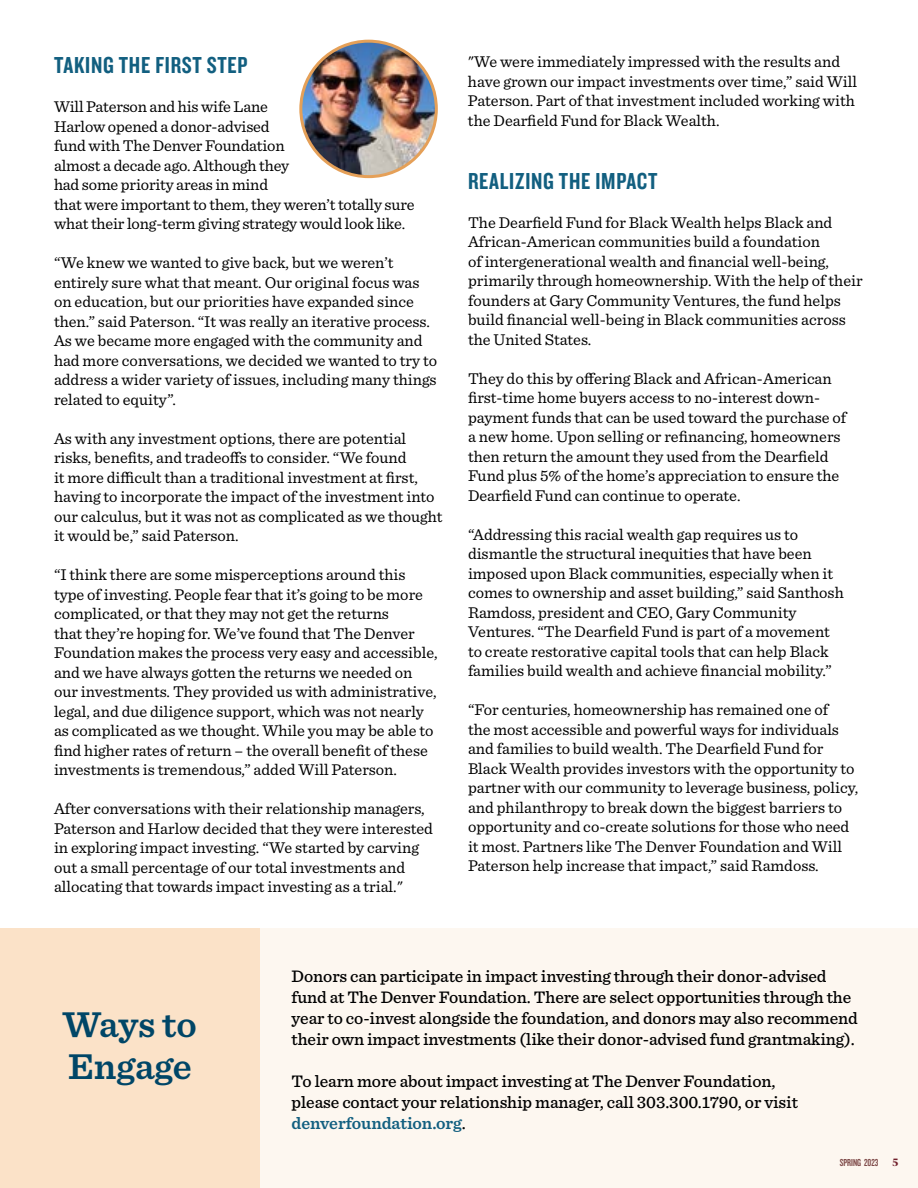
<style>
.page{position:relative;width:918px;height:1188px;background:#fff}
.page>*{position:absolute;margin:0;border:0;box-sizing:border-box;transform-origin:0 0}
.t1{font:600 37.5px/42px "Sentinel";color:#004667}
.t2{font:24px "Knockout 49 Liteweight";letter-spacing:.03em;color:#125f80}
.t3{font:500 17.4px/21px "Sentinel";letter-spacing:-.005em;color:#000}
.t4{font:16.35px/19.5px "Sentinel";color:#000}
.t5{font:10.5px "Knockout 48 Featherweight";color:#7d4847}
.t6{font:700 expanded 10.5px "Blacker Pro Dis";color:#711f2b}
.s1{font-weight:600;color:#125f80}
</style>
<div class="page">
<div style="left:0;top:928px;width:918px;height:260px;background:#fdf7f0"></div>
<img style="left:301px;top:42px;width:135px;height:135px">
<div style="left:299px;top:40px;width:139px;height:138px;border:3px solid #e5a058;border-radius:50%"></div>
<div style="left:0;top:928px;width:260px;height:260px;background:#fbe2c8"></div>
<h2 class="t2" style="left:54px;top:50px;width:195px">TAKING THE FIRST STEP</h2>
<p class="t4" style="left:54px;top:96px;width:362px">Will Paterson and his wife Lane<br>Harlow opened a donor-advised<br>fund with The Denver Foundation<br>almost a decade ago. Although they<br>had some priority areas in mind<br>that were important to them, they weren’t totally sure what their long-term giving strategy would look like.</p>
<p class="t4" style="left:54px;top:252px;width:385px">“We knew we wanted to give back, but we weren’t entirely sure what that meant. Our original focus was on education, but our priorities have expanded since then.” said Paterson. “It was really an iterative process.<br>As we became more engaged with the community and had more conversations, we decided we wanted to try to address a wider variety of issues, including many things related to equity”.</p>
<p class="t4" style="left:54px;top:428px;width:390px">As with any investment options, there are potential risks, benefits, and tradeoffs to consider. “We found<br>it more difficult than a traditional investment at first, having to incorporate the impact of the investment into our calculus, but it was not as complicated as we thought it would be,” said Paterson.</p>
<p class="t4" style="left:54px;top:564px;width:385px">“I think there are some misperceptions around this type of investing. People fear that it’s going to be more complicated, or that they may not get the returns<br>that they’re hoping for. We’ve found that The Denver Foundation makes the process very easy and accessible, and we have always gotten the returns we needed on our investments. They provided us with administrative, legal, and due diligence support, which was not nearly as complicated as we thought. While you may be able to find higher rates of return – the overall benefit of these investments is tremendous,” added Will Paterson.</p>
<p class="t4" style="left:54px;top:798px;width:381px">After conversations with their relationship managers, Paterson and Harlow decided that they were interested in exploring impact investing. “We started by carving out a small percentage of our total investments and allocating that towards impact investing as a trial."</p>
<p class="t4" style="left:468px;top:51px;width:391px">"We were immediately impressed with the results and have grown our impact investments over time,” said Will Paterson. Part of that investment included working with the Dearfield Fund for Black Wealth.</p>
<h2 class="t2" style="left:468px;top:165px;width:191px">REALIZING THE IMPACT</h2>
<p class="t4" style="left:468px;top:211px;width:396px">The Dearfield Fund for Black Wealth helps Black and African-American communities build a foundation<br>of intergenerational wealth and financial well-being, primarily through homeownership. With the help of their founders at Gary Community Ventures, the fund helps build financial well-being in Black communities across the United States.</p>
<p class="t4" style="left:468px;top:367px;width:380px">They do this by offering Black and African-American first-time home buyers access to no-interest down&shy;payment funds that can be used toward the purchase of a new home. Upon selling or refinancing, homeowners then return the amount they used from the Dearfield Fund plus 5% of the home’s appreciation to ensure the Dearfield Fund can continue to operate.</p>
<p class="t4" style="left:468px;top:523px;width:377px">“Addressing this racial wealth gap requires us to dismantle the structural inequities that have been imposed upon Black communities, especially when it comes to ownership and asset building,” said Santhosh Ramdoss, president and CEO, Gary Community Ventures. “The Dearfield Fund is part of a movement to create restorative capital tools that can help Black families build wealth and achieve financial mobility.”</p>
<p class="t4" style="left:468px;top:699px;width:392px">“For centuries, homeownership has remained one of<br>the most accessible and powerful ways for individuals and families to build wealth. The Dearfield Fund for Black Wealth provides investors with the opportunity to partner with our community to leverage business, policy, and philanthropy to break down the biggest barriers to opportunity and co-create solutions for those who need it most. Partners like The Denver Foundation and Will Paterson help increase that impact,” said Ramdoss.</p>
<h1 class="t1" style="left:63px;top:1002px;width:136px">Ways to<br>Engage</h1>
<p class="t3" style="left:292px;top:964px;width:568px">Donors can participate in impact investing through their donor-advised fund at The Denver Foundation. There are select opportunities through the year to co-invest alongside the foundation, and donors may also recommend their own impact investments (like their donor-advised fund grantmaking).</p>
<p class="t3" style="left:292px;top:1069px;width:508px">To learn more about impact investing at The Denver Foundation, please contact your relationship manager, call 303.300.1790, or visit <span class="s1">denverfoundation.org</span>.</p>
<p class="t5" style="left:840px;top:1156px;width:40px">SPRING 2023</p>
<p class="t6" style="left:892px;top:1155px;width:7px">5</p>
</div>
